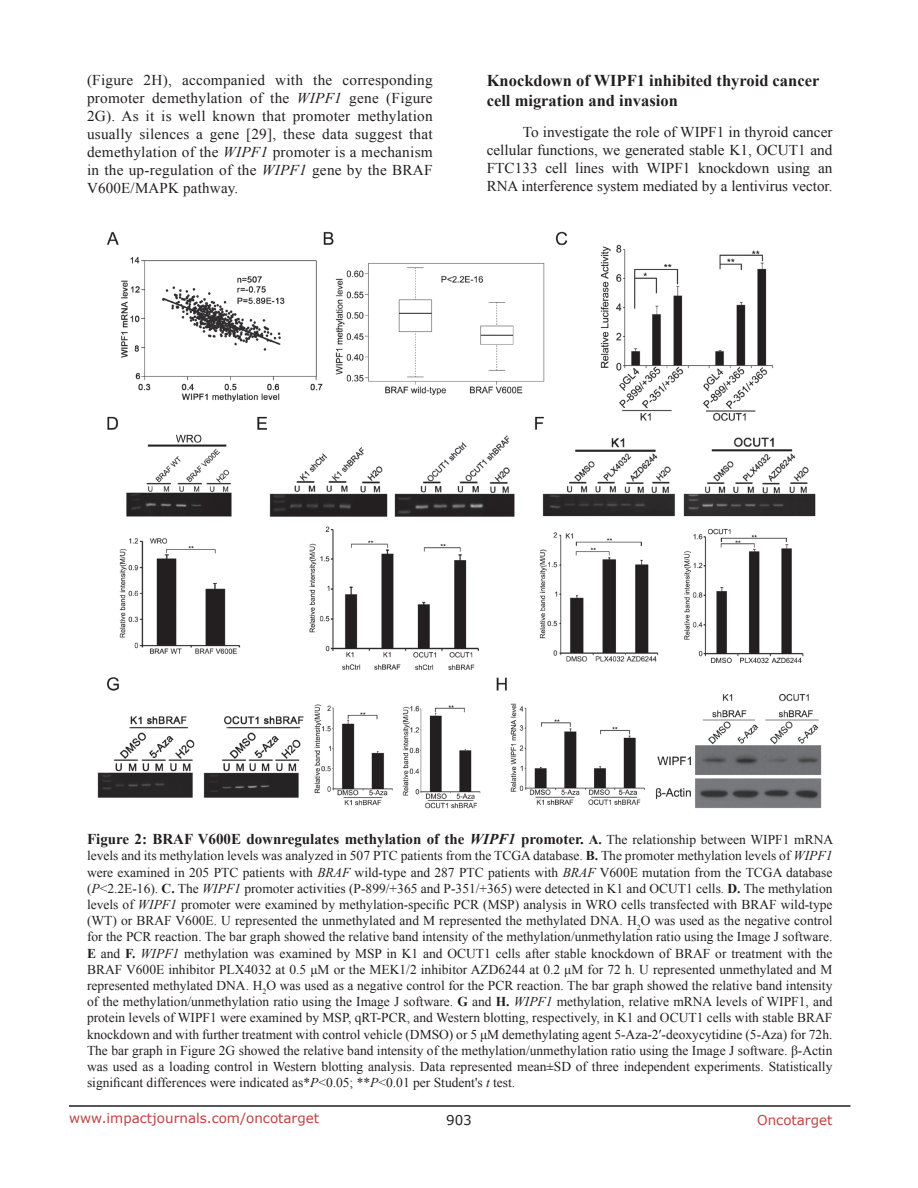
<style>
.page{position:relative;width:918px;height:1188px;background:#fff}
.page>*{position:absolute;margin:0;border:0;box-sizing:border-box;transform-origin:0 0}
.SubHeading{font:700 16.5px/19.8px "Times New Roman";color:#231f20}
.BodyText{font:15px/18px "Times New Roman";letter-spacing:.005em;color:#231f20;text-align:justify}
.figuretext{font:700 15px "Times New Roman";color:#231f20}
.figuretext-2{font:13.5px/16.2px "Times New Roman";color:#231f20;text-align:justify}
.t1{font:13.5px "Verdana";color:#c24141}
.t2{font:13.5px "Verdana";color:#231f20}
.s1{font-style:italic}
.s2{font-size:13.5px}
.s3{font-weight:400;font-size:13.5px}
.s4{font-weight:700}
</style>
<div class="page">
<hr style="left:69px;top:1105px;width:781px;height:2px;background:#231f20">
<img style="left:97px;top:231px;width:725px;height:578px">
<p class="BodyText" style="left:87px;top:71px;width:347px">(Figure 2H), accompanied with the corresponding promoter demethylation of the <span class="s1">WIPF1</span> gene (Figure 2G). As it is well known that promoter methylation usually silences a gene [29], these data suggest that demethylation of the <span class="s1">WIPF1</span> promoter is a mechanism in the up-regulation of the <span class="s1">WIPF1</span> gene by the BRAF V600E/MAPK pathway.</p>
<p class="SubHeading" style="left:487px;top:70px;width:334px">Knockdown of WIPF1 inhibited thyroid cancer cell migration and invasion</p>
<p class="BodyText" style="left:487px;top:123px;width:347px;text-indent:36px">To investigate the role of WIPF1 in thyroid cancer cellular functions, we generated stable K1, OCUT1 and FTC133 cell lines with WIPF1 knockdown using an RNA interference system mediated by a lentivirus vector.</p>
<p class="figuretext" style="left:87px;top:829px;width:748px">Figure 2: BRAF V600E downregulates methylation of the <span class="s1">WIPF1</span> promoter. <span class="s2">A.</span> <span class="s3">The relationship between WIPF1 mRNA</span></p>
<p class="figuretext-2" style="left:87px;top:848px;width:747px">levels and its methylation levels was analyzed in 507 PTC patients from the TCGA database. <span class="s4">B.</span> The promoter methylation levels of <span class="s1">WIPF1 </span>were examined in 205 PTC patients with <span class="s1">BRAF</span> wild-type and 287 PTC patients with <span class="s1">BRAF</span> V600E mutation from the TCGA database (<span class="s1">P</span>&lt;2.2E-16). <span class="s4">C.</span> The <span class="s1">WIPF1</span> promoter activities (P-899/+365 and P-351/+365) were detected in K1 and OCUT1 cells. <span class="s4">D.</span> The methylation levels of <span class="s1">WIPF1</span> promoter were examined by methylation-specific PCR (MSP) analysis in WRO cells transfected with BRAF wild-type (WT) or BRAF V600E. U represented the unmethylated and M represented the methylated DNA. H<sub>2</sub>O was used as the negative control for the PCR reaction. The bar graph showed the relative band intensity of the methylation/unmethylation ratio using the Image J software.<br><span class="s4">E</span> and <span class="s4">F.</span> <span class="s1">WIPF1</span> methylation was examined by MSP in K1 and OCUT1 cells after stable knockdown of BRAF or treatment with the BRAF V600E inhibitor PLX4032 at 0.5 μM or the MEK1/2 inhibitor AZD6244 at 0.2 μM for 72 h. U represented unmethylated and M represented methylated DNA. H<sub>2</sub>O was used as a negative control for the PCR reaction. The bar graph showed the relative band intensity of the methylation/unmethylation ratio using the Image J software. <span class="s4">G</span> and <span class="s4">H.</span> <span class="s1">WIPF1</span> methylation, relative mRNA levels of WIPF1, and protein levels of WIPF1 were examined by MSP, qRT-PCR, and Western blotting, respectively, in K1 and OCUT1 cells with stable BRAF knockdown and with further treatment with control vehicle (DMSO) or 5 μM demethylating agent 5-Aza-2′-deoxycytidine (5-Aza) for 72h.<br>The bar graph in Figure 2G showed the relative band intensity of the methylation/unmethylation ratio using the Image J software. β-Actin was used as a loading control in Western blotting analysis. Data represented mean±SD of three independent experiments. Statistically significant differences were indicated as*<span class="s1">P</span>&lt;0.05; **<span class="s1">P</span>&lt;0.01 per Student's <span class="s1">t</span> test.</p>
<p class="t1" style="left:69px;top:1109px;width:252px">www.impactjournals.com/oncotarget</p>
<p class="t2" style="left:446px;top:1111px;width:27px">903</p>
<p class="t1" style="left:757px;top:1111px;width:77px">Oncotarget</p>
</div>
